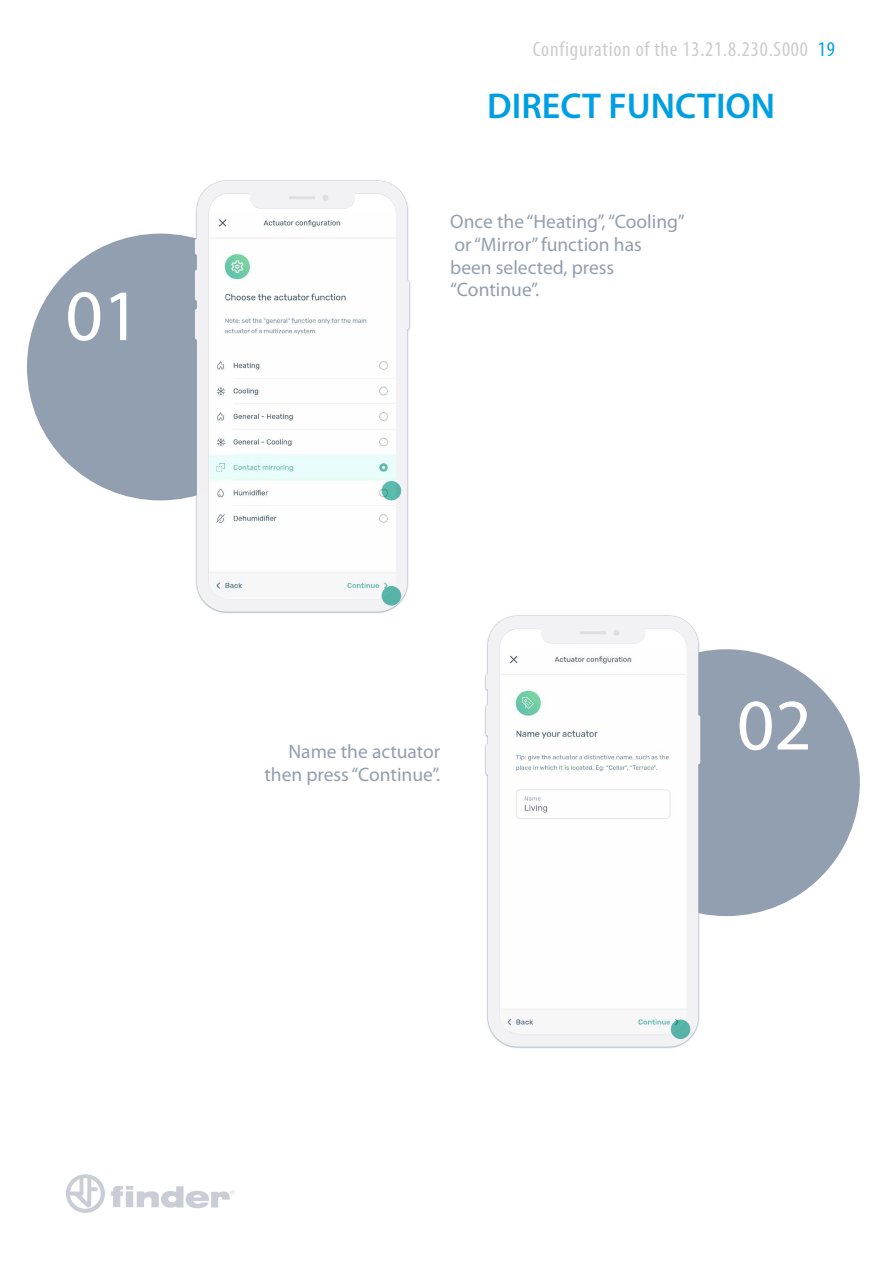
<style>
.page{position:relative;width:893px;height:1263px;background:#fff}
.page>*{position:absolute;margin:0;border:0;box-sizing:border-box;transform-origin:0 0}
.t1{font:72.9px "Myriad Pro";color:#fff}
.t2{font:600 36px "Myriad Pro";color:#009fe3}
.t3{font:condensed 21px "Myriad Pro";letter-spacing:.04em;color:#ccc}
.t4{font:19.5px/22.8px "Myriad Pro";color:#929fb0}
.s1{color:#009fe3}
</style>
<div class="page">
<svg style="left:66px;top:1174px;width:39px;height:39px"></svg>
<svg style="left:111px;top:1186px;width:124px;height:22px"></svg>
<div style="left:27px;top:234px;width:267px;height:266px;background:#929fb0;border-radius:50%"></div>
<img style="left:184px;top:180px;width:227px;height:434px">
<svg style="left:208px;top:194px;width:188px;height:406px"></svg>
<img style="left:209px;top:213px;width:187px;height:387px">
<div style="left:593px;top:649px;width:267px;height:267px;background:#929fb0;border-radius:50%"></div>
<img style="left:485px;top:615px;width:240px;height:434px">
<svg style="left:499px;top:629px;width:188px;height:405px;fill:#f2f2f5"></svg>
<img style="left:500px;top:647px;width:187px;height:387px">
<div style="left:382px;top:481px;width:19px;height:19px;background:#5cbdaf;border-radius:50%"></div>
<div style="left:382px;top:586px;width:19px;height:19px;background:#57b3a8;border-radius:50%"></div>
<svg style="left:671px;top:1019px;width:19px;height:20px"></svg>
<h1 class="t1" style="left:65px;top:271px;width:76px">01</h1>
<p class="t3" style="left:533px;top:36px;width:303px">Configuration of the 13.21.8.230.S000 <span class="s1">19</span></p>
<h2 class="t2" style="left:487px;top:83px;width:289px">DIRECT FUNCTION</h2>
<p class="t4" style="left:450px;top:210px;width:236px">Once the “Heating”, “Cooling” or “Mirror” function has<br>been selected, press “Continue”.</p>
<p class="t4" style="left:264px;top:740px;width:177px;text-align:right">Name the actuator then press “Continue”.</p>
<h1 class="t1" style="left:737px;top:680px;width:76px">02</h1>
</div>
